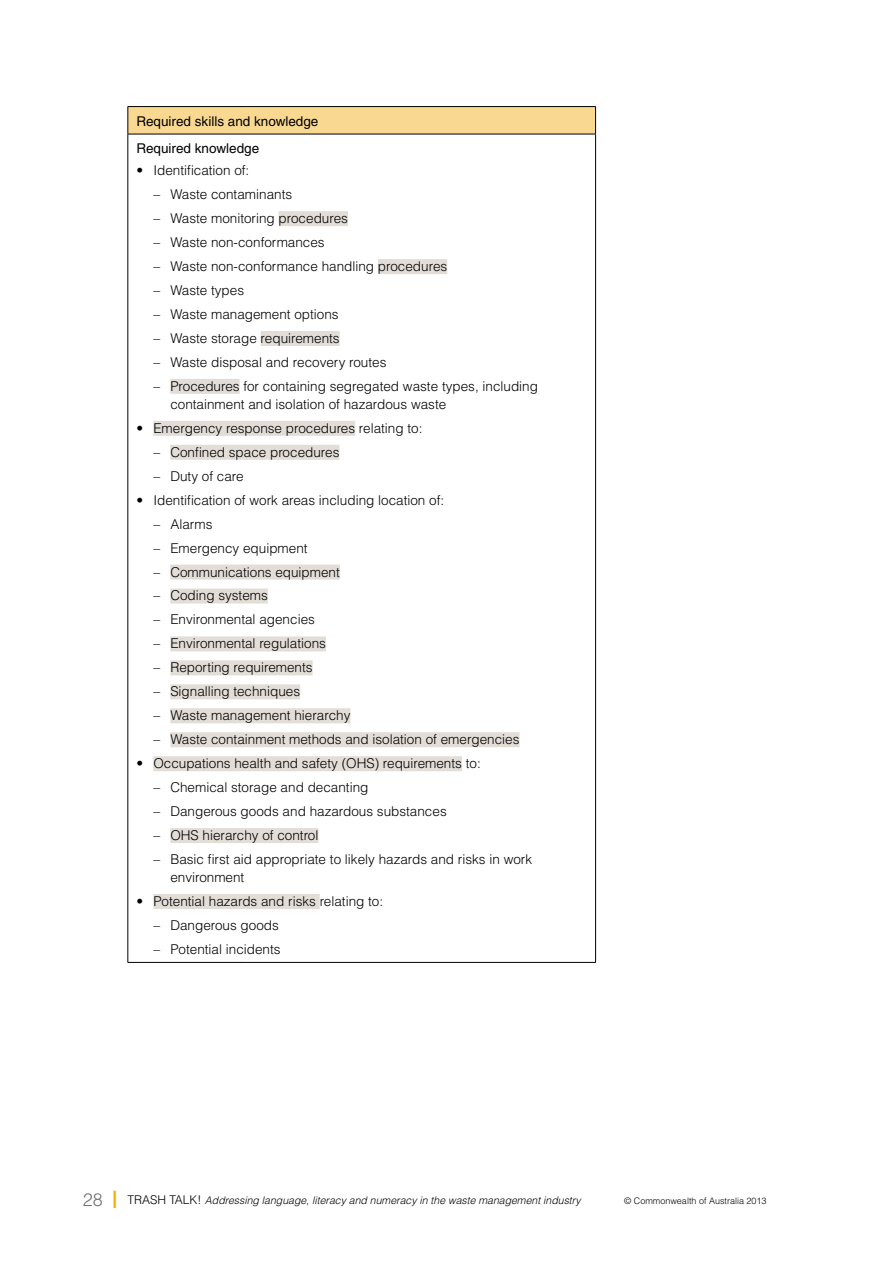
<style>
.page{position:relative;width:893px;height:1263px;background:#fff}
.page>*{position:absolute;margin:0;border:0;box-sizing:border-box;transform-origin:0 0}
.t1{font:300 13.5px/18px "Helvetica";color:#000}
.t2{font:13.5px/27.5px "Helvetica";color:#000}
.t3{font:italic 300 10.5px "Helvetica";color:#000}
.t4{font:300 9px "Helvetica";color:#000}
.s1{font-style:normal;font-size:18px;color:#6f6f6e}
.s2{font-weight:400;font-style:normal;font-size:24px;color:#f0b500}
.s3{font-style:normal;font-size:12px}
</style>
<div class="page">
<div style="left:128px;top:107px;width:468px;height:27px;background:#f9d991"></div>
<hr style="left:128px;top:106px;width:119px;height:1px;background:#000">
<svg style="left:128px;top:107px;width:1px;height:27px"></svg>
<hr style="left:247px;top:106px;width:349px;height:1px;background:#000">
<svg style="left:595px;top:107px;width:1px;height:27px"></svg>
<hr style="left:128px;top:134px;width:119px;height:1px;background:#000">
<hr style="left:247px;top:134px;width:349px;height:1px;background:#000">
<hr style="left:128px;top:134px;width:1px;height:828px;background:#000">
<hr style="left:595px;top:134px;width:1px;height:828px;background:#000">
<hr style="left:128px;top:962px;width:119px;height:1px;background:#000">
<hr style="left:247px;top:962px;width:349px;height:1px;background:#000">
<div style="left:279px;top:211px;width:69px;height:15px;background:#e2ddd7"></div>
<div style="left:378px;top:259px;width:69px;height:15px;background:#e2ddd7"></div>
<div style="left:261px;top:331px;width:79px;height:15px;background:#e2ddd7"></div>
<div style="left:170px;top:379px;width:70px;height:15px;background:#e2ddd7"></div>
<div style="left:153px;top:421px;width:202px;height:15px;background:#e2ddd7"></div>
<div style="left:170px;top:445px;width:169px;height:15px;background:#e2ddd7"></div>
<div style="left:170px;top:564px;width:170px;height:15px;background:#e2ddd7"></div>
<div style="left:170px;top:588px;width:98px;height:15px;background:#e2ddd7"></div>
<div style="left:170px;top:636px;width:156px;height:15px;background:#e2ddd7"></div>
<div style="left:170px;top:660px;width:143px;height:15px;background:#e2ddd7"></div>
<div style="left:170px;top:684px;width:130px;height:15px;background:#e2ddd7"></div>
<div style="left:170px;top:708px;width:180px;height:15px;background:#e2ddd7"></div>
<div style="left:170px;top:732px;width:349px;height:15px;background:#e2ddd7"></div>
<div style="left:153px;top:756px;width:309px;height:15px;background:#e2ddd7"></div>
<div style="left:170px;top:828px;width:148px;height:15px;background:#e2ddd7"></div>
<div style="left:153px;top:894px;width:167px;height:15px;background:#e2ddd7"></div>
<p class="t2" style="left:136px;top:107px;width:184px">Required skills and knowledge<br>Required knowledge</p>
<p class="t1" style="left:136px;top:161px;width:115px">• I dentification of:</p>
<p class="t1" style="left:153px;top:185px;width:140px">– Waste contaminants</p>
<p class="t1" style="left:153px;top:209px;width:196px">– Waste monitoring procedures</p>
<p class="t1" style="left:153px;top:233px;width:173px">– Waste non-conformances</p>
<p class="t1" style="left:153px;top:257px;width:295px">– Waste non-conformance handling procedures</p>
<p class="t1" style="left:153px;top:281px;width:92px">– Waste types</p>
<p class="t1" style="left:153px;top:305px;width:187px">– Waste management options</p>
<p class="t1" style="left:153px;top:329px;width:188px">– Waste storage requirements</p>
<p class="t1" style="left:153px;top:353px;width:235px">– Waste disposal and recovery routes</p>
<p class="t1" style="left:170px;top:377px;width:369px;text-indent:-17px">– Procedures for containing segregated waste types, including containment and isolation of hazardous waste</p>
<p class="t1" style="left:136px;top:419px;width:288px">• Emergency response procedures relating to:</p>
<p class="t1" style="left:153px;top:443px;width:188px">– Confined space procedures</p>
<p class="t1" style="left:153px;top:467px;width:92px">– Duty of care</p>
<p class="t1" style="left:136px;top:491px;width:309px">• I dentification of work areas including location of:</p>
<p class="t1" style="left:153px;top:515px;width:61px">– Alarms</p>
<p class="t1" style="left:153px;top:539px;width:156px">– Emergency equipment</p>
<p class="t1" style="left:153px;top:563px;width:188px">– Communications equipment</p>
<p class="t1" style="left:153px;top:586px;width:116px">– Coding systems</p>
<p class="t1" style="left:153px;top:610px;width:163px">– Environmental agencies</p>
<p class="t1" style="left:153px;top:634px;width:174px">– Environmental regulations</p>
<p class="t1" style="left:153px;top:658px;width:161px">– Reporting requirements</p>
<p class="t1" style="left:153px;top:682px;width:148px">– Signalling techniques</p>
<p class="t1" style="left:153px;top:706px;width:199px">– Waste management hierarchy</p>
<p class="t1" style="left:153px;top:730px;width:368px">– Waste containment methods and isolation of emergencies</p>
<p class="t1" style="left:136px;top:754px;width:346px">• Occupations health and safety (OHS) requirements to:</p>
<p class="t1" style="left:153px;top:778px;width:217px">– Chemical storage and decanting</p>
<p class="t1" style="left:153px;top:802px;width:295px">– Dangerous goods and hazardous substances</p>
<p class="t1" style="left:153px;top:826px;width:167px">– OHS hierarchy of control</p>
<p class="t1" style="left:170px;top:850px;width:363px;text-indent:-17px">– Basic first aid appropriate to likely hazards and risks in work environment</p>
<p class="t1" style="left:136px;top:892px;width:248px">• Potential hazards and risks relating to:</p>
<p class="t1" style="left:153px;top:916px;width:127px">– Dangerous goods</p>
<p class="t1" style="left:153px;top:940px;width:129px">– Potential incidents</p>
<p class="t3" style="left:83px;top:1193px;width:499px"><span class="s1">28</span> <span class="s2">I</span> <span class="s3">Trash talk!</span> Addressing language, literacy and numeracy in the waste management industry</p>
<p class="t4" style="left:624px;top:1195px;width:144px">© Commonwealth of Australia 2013</p>
</div>
